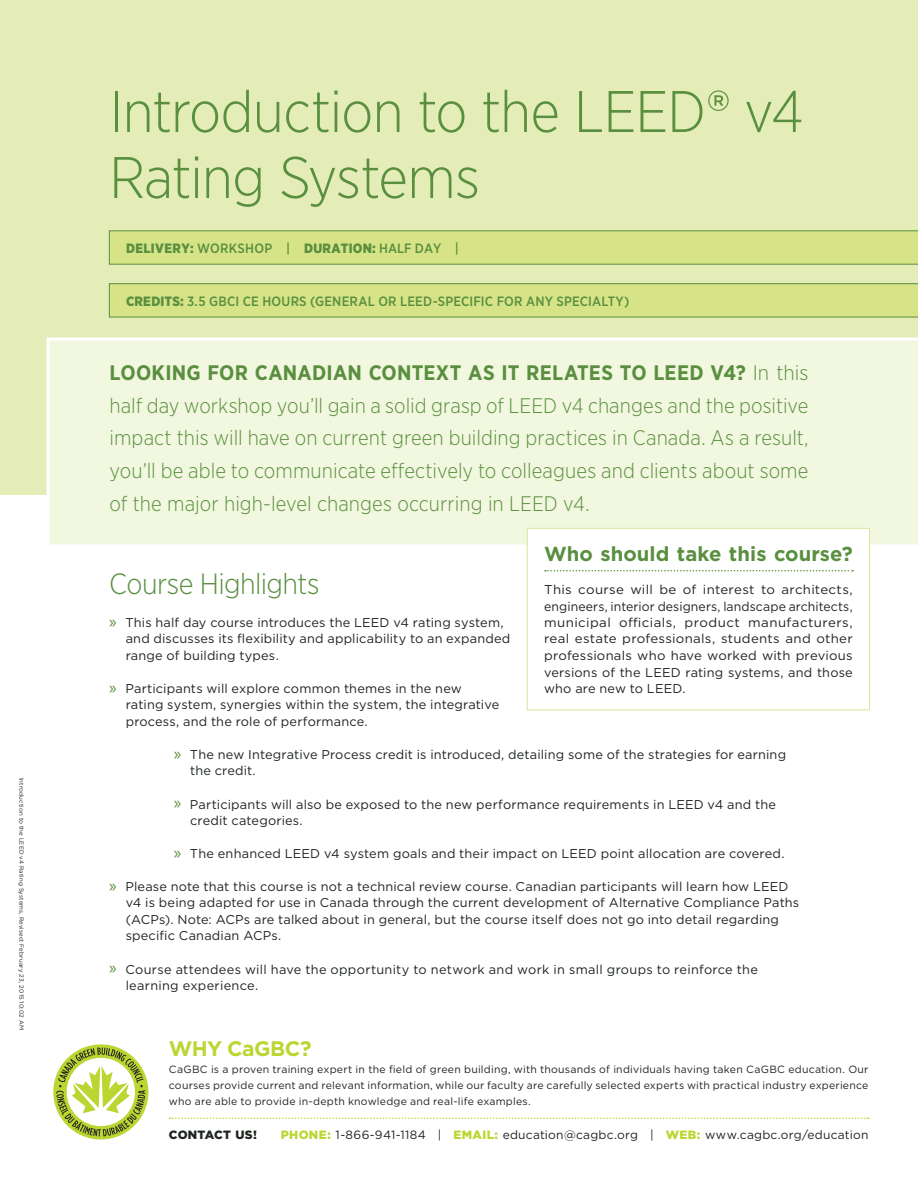
<style>
.page{position:relative;width:918px;height:1188px;background:#fff}
.page>*{position:absolute;margin:0;border:0;box-sizing:border-box;transform-origin:0 0}
.t1{font:300 58.5px/66px "Gotham Narrow";letter-spacing:-.02em;color:#598f3f}
.t2{font:300 29.25px "Gotham Narrow";letter-spacing:-.02em;color:#598f3f}
.t3{font:300 21px/33px "Gotham Narrow";letter-spacing:.005em;color:#598f3f;text-align:justify}
.t4{font:700 21px "Gotham";letter-spacing:-.025em;color:#bcd531}
.t5{font:700 20.25px "Gotham";letter-spacing:.005em;color:#598f3f}
.t6{font:500 13.5px "Gotham Narrow";letter-spacing:.015em;color:#598f3f}
.t7{font:900 13.5px "Gotham Narrow";letter-spacing:.02em;color:#598f3f}
.t8{font:12.75px/16.5px "Gotham";letter-spacing:.015em;color:#1e251e}
.t9{font:12.75px/16.5px "Gotham";letter-spacing:.015em;color:#1e251e;text-align:justify;scale:1.04 1}
.t10{font:12px "Gotham";letter-spacing:.02em;color:#1e251e}
.t11{font:900 12px "Gotham";letter-spacing:.015em;color:#1e251e}
.t12{font:10.5px/16.5px "Gotham";letter-spacing:.02em;color:#1e251e;text-align:justify}
.t13{font:6px "Gotham";letter-spacing:.025em;color:#231f20}
.s1{font-family:"Gotham";font-weight:400}
.s2{font-weight:500}
.s3{font-weight:900}
.s4{font-weight:700}
.s5{font-family:"Myriad Pro";font-size:18px;color:#598f3f}
.s6{font-weight:900;color:#bcd531}
</style>
<div class="page">
<div style="left:0;top:0;width:918px;height:495px;background:#e4edb8"></div>
<svg style="left:170px;top:1118px;width:699px;height:1px"></svg>
<div style="left:46px;top:337px;width:872px;height:212px;background:#f2f7df"></div>
<svg style="left:527px;top:528px;width:343px;height:183px"></svg>
<svg style="left:109px;top:230px;width:809px;height:35px;background:#cede83"></svg>
<svg style="left:109px;top:283px;width:809px;height:34px;background:#d0df84"></svg>
<svg style="left:53px;top:1044px;width:95px;height:96px"></svg>
<p class="t13" style="left:26px;top:778px;width:254px;rotate:90deg">Introduction to the LEED v4 Rating Systems, Revised: February 23, 2015 10:02 AM</p>
<h1 class="t1" style="left:109px;top:77px;width:696px">Introduction to the LEED<span class="s1">®</span> v4<br>Rating Systems</h1>
<p class="t7" style="left:126px;top:239px;width:334px">DELIVERY: <span class="s2">WORKSHOP |</span> DURATION: <span class="s2">HALF DAY |</span></p>
<p class="t6" style="left:126px;top:292px;width:505px"><span class="s3">CREDITS:</span> 3.5 GBCI CE HOURS (GENERAL OR LEED-SPECIFIC FOR ANY SPECIALTY)</p>
<p class="t3" style="left:110px;top:355px;width:701px"><span class="s4">LOOKING FOR CANADIAN CONTEXT AS IT RELATES TO LEED V4?</span> In this half day workshop you’ll gain a solid grasp of LEED v4 changes and the positive impact this will have on current green building practices in Canada. As a result, you’ll be able to communicate effectively to colleagues and clients about some of the major high-level changes occurring in LEED v4.</p>
<h3 class="t5" style="left:544px;top:540px;width:310px">Who should take this course?</h3>
<p class="t9" style="left:544px;top:581px;width:298px">This course will be of interest to architects, engineers, interior designers, landscape architects, municipal officials, product manufacturers, real estate professionals, students and other professionals who have worked with previous versions of the LEED rating systems, and those who are new to LEED.</p>
<h2 class="t2" style="left:109px;top:566px;width:212px">Course Highlights</h2>
<p class="t8" style="left:126px;top:614px;width:386px;text-indent:-16px"><span class="s5">»</span> This half day course introduces the LEED v4 rating system, and discusses its flexibility and applicability to an expanded range of building types.</p>
<p class="t8" style="left:126px;top:680px;width:375px;text-indent:-16px"><span class="s5">»</span> Participants will explore common themes in the new rating system, synergies within the system, the integrative process, and the role of performance.</p>
<p class="t8" style="left:190px;top:746px;width:597px;text-indent:-16px"><span class="s5">»</span> The new Integrative Process credit is introduced, detailing some of the strategies for earning the credit.</p>
<p class="t8" style="left:190px;top:795px;width:587px;text-indent:-16px"><span class="s5">»</span> Participants will also be exposed to the new performance requirements in LEED v4 and the credit categories.</p>
<p class="t8" style="left:174px;top:845px;width:612px"><span class="s5">»</span> The enhanced LEED v4 system goals and their impact on LEED point allocation are covered.</p>
<p class="t8" style="left:126px;top:878px;width:675px;text-indent:-16px"><span class="s5">»</span> Please note that this course is not a technical review course. Canadian participants will learn how LEED v4 is being adapted for use in Canada through the current development of Alternative Compliance Paths (ACPs). Note: ACPs are talked about in general, but the course itself does not go into detail regarding specific Canadian ACPs.</p>
<p class="t8" style="left:126px;top:960px;width:634px;text-indent:-16px"><span class="s5">»</span> Course attendees will have the opportunity to network and work in small groups to reinforce the learning experience.</p>
<h3 class="t4" style="left:169px;top:1035px;width:144px">WHY CaGBC?</h3>
<p class="t12" style="left:169px;top:1060px;width:701px">CaGBC is a proven training expert in the field of green building, with thousands of individuals having taken CaGBC education. Our courses provide current and relevant information, while our faculty are carefully selected experts with practical industry experience who are able to provide in-depth knowledge and real-life examples.</p>
<p class="t11" style="left:169px;top:1126px;width:90px">CONTACT US!</p>
<p class="t10" style="left:281px;top:1127px;width:589px"><span class="s6">PHONE:</span> 1-866-941-1184 | <span class="s6">EMAIL:</span> education@cagbc.org | <span class="s6">WEB:</span> www.cagbc.org/education</p>
</div>
